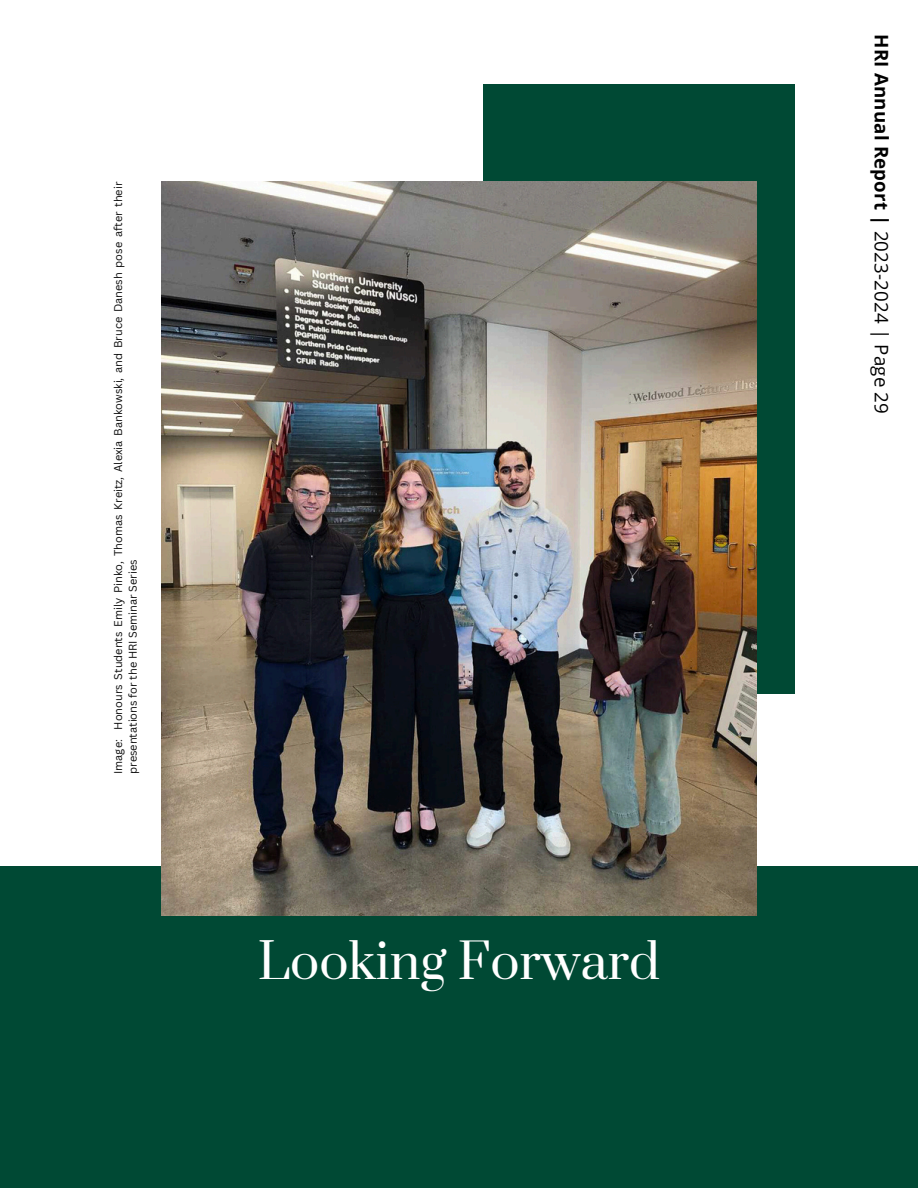
<style>
.page{position:relative;width:918px;height:1188px;background:#fff}
.page>*{position:absolute;margin:0;border:0;box-sizing:border-box;transform-origin:0 0}
.t1{font:48.3px "Prata";color:#fff}
.t2{font:700 18.75px "Open Sans";letter-spacing:.01em;color:#000}
.t3{font:10.95px/14.5px "Canva Sans";color:#0b0b0b}
.s1{font-weight:400}
</style>
<div class="page">
<div style="left:0;top:867px;width:918px;height:321px;background:#004934"></div>
<div style="left:483px;top:84px;width:312px;height:610px;background:#004934"></div>
<img style="left:162px;top:182px;width:595px;height:733px">
<h1 class="t3" style="left:111px;top:774px;width:594px;rotate:-90deg">Image: Honours Students Emily Pinko, Thomas Kreitz, Alexia Bankowski, and Bruce Danesh pose after their presentations for the HRI Seminar Series</h1>
<p class="t1" style="left:258px;top:931px;width:404px">Looking Forward</p>
<p class="t2" style="left:895px;top:34px;width:381px;rotate:90deg">HRI Annual Report | <span class="s1">2023-2024 | Page 29</span></p>
</div>
